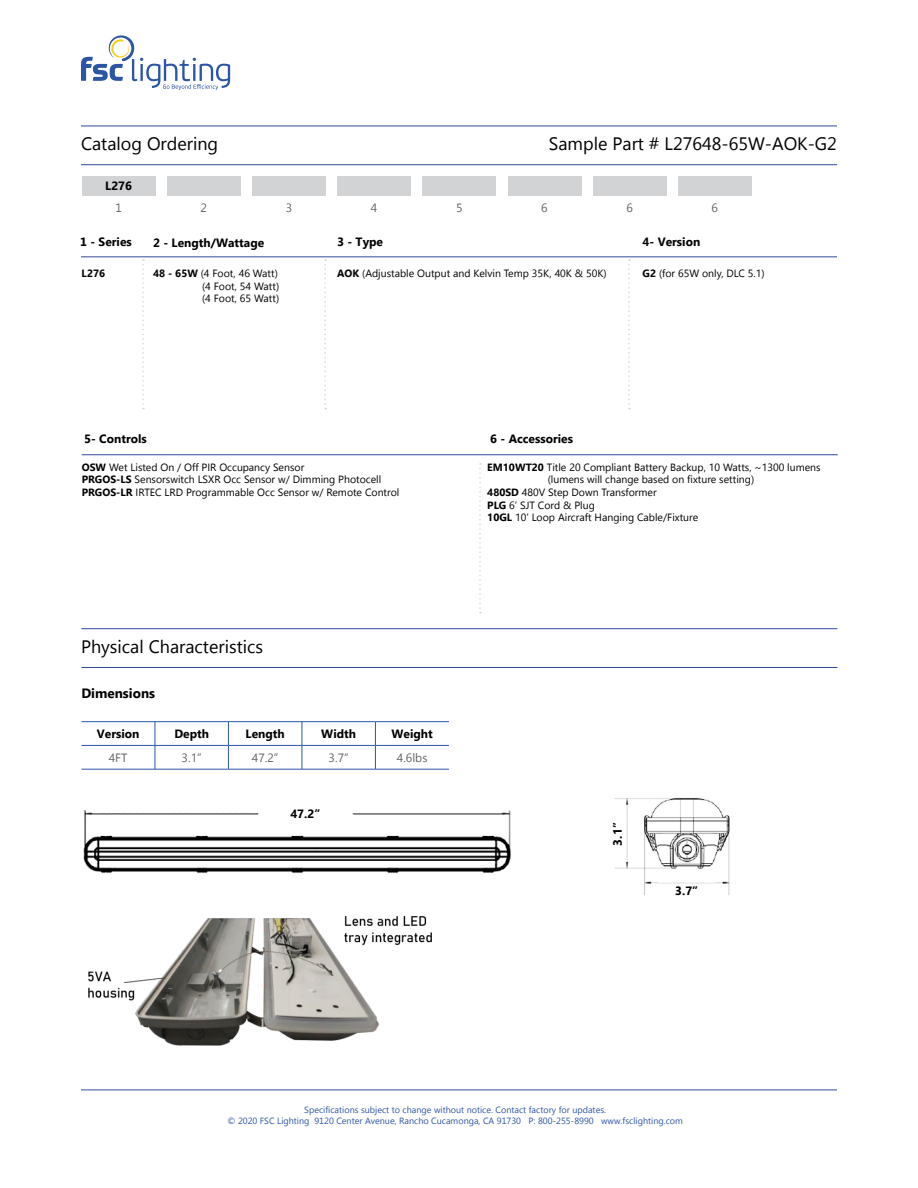
<style>
.page{position:relative;width:918px;height:1188px;background:#fff}
.page>*{position:absolute;margin:0;border:0;box-sizing:border-box;transform-origin:0 0}
.t1{font:18px "Myanmar Text";color:#000}
.t2{font:700 13.5px "Leelawadee UI";color:#000}
.t3{font:700 12px "Myanmar Text";color:#000}
.t4{font:12px "Leelawadee UI";color:#636466}
.t5{font:700 12px "Leelawadee UI";color:#000}
.t6{font:12px "Myanmar Text";color:#636466}
.t7{font:10.5px/12.6px "Leelawadee UI";color:#000}
.t8{font:700 10.5px "Leelawadee UI";color:#000}
.t9{font:9px/10.8px "Myanmar Text";color:#2d55a6;text-align:center}
.s1{font-weight:700}
</style>
<div class="page">
<svg style="left:81px;top:35px;width:149px;height:55px"></svg>
<hr style="left:81px;top:1090px;width:756px;height:1px;background:#344d99">
<hr style="left:81px;top:126px;width:756px;height:1px;background:#324a9c">
<svg style="left:142px;top:259px;width:2px;height:150px"></svg>
<svg style="left:324px;top:259px;width:2px;height:150px"></svg>
<svg style="left:628px;top:259px;width:2px;height:150px"></svg>
<div style="left:82px;top:176px;width:74px;height:20px;background:#d1d3d4"></div>
<div style="left:167px;top:176px;width:74px;height:20px;background:#d1d3d4"></div>
<div style="left:252px;top:176px;width:74px;height:20px;background:#d1d3d4"></div>
<div style="left:337px;top:176px;width:74px;height:20px;background:#d1d3d4"></div>
<div style="left:422px;top:176px;width:74px;height:20px;background:#d1d3d4"></div>
<div style="left:508px;top:176px;width:73px;height:20px;background:#d1d3d4"></div>
<div style="left:593px;top:176px;width:74px;height:20px;background:#d1d3d4"></div>
<div style="left:678px;top:176px;width:74px;height:20px;background:#d1d3d4"></div>
<hr style="left:81px;top:164px;width:756px;height:1px;background:#324a9c">
<hr style="left:81px;top:257px;width:756px;height:1px;background:#324a9c">
<hr style="left:82px;top:454px;width:756px;height:1px;background:#324a9c">
<svg style="left:479px;top:463px;width:2px;height:150px"></svg>
<hr style="left:81px;top:628px;width:756px;height:1px;background:#324a9c">
<hr style="left:81px;top:667px;width:756px;height:1px;background:#324a9c">
<hr style="left:81px;top:721px;width:74px;height:1px;background:#2d55a6">
<hr style="left:155px;top:721px;width:73px;height:1px;background:#2d55a6">
<hr style="left:228px;top:721px;width:74px;height:1px;background:#2d55a6">
<hr style="left:81px;top:745px;width:74px;height:1px;background:#2d55a6">
<hr style="left:155px;top:745px;width:73px;height:1px;background:#2d55a6">
<svg style="left:155px;top:722px;width:1px;height:47px"></svg>
<hr style="left:228px;top:745px;width:74px;height:1px;background:#2d55a6">
<svg style="left:228px;top:722px;width:1px;height:47px"></svg>
<hr style="left:81px;top:769px;width:74px;height:1px;background:#2d55a6">
<hr style="left:155px;top:769px;width:73px;height:1px;background:#2d55a6">
<hr style="left:228px;top:769px;width:74px;height:1px;background:#2d55a6">
<hr style="left:302px;top:769px;width:73px;height:1px;background:#2d55a6">
<hr style="left:375px;top:769px;width:74px;height:1px;background:#2d55a6">
<hr style="left:302px;top:721px;width:73px;height:1px;background:#2d55a6">
<hr style="left:375px;top:721px;width:74px;height:1px;background:#2d55a6">
<svg style="left:302px;top:722px;width:147px;height:47px"></svg>
<img style="left:83px;top:810px;width:428px;height:63px">
<img style="left:614px;top:797px;width:116px;height:99px">
<img style="left:89px;top:917px;width:343px;height:129px">
<h1 class="t1" style="left:81px;top:133px;width:139px">Catalog Ordering</h1>
<p class="t5" style="left:105px;top:178px;width:28px">L276</p>
<h1 class="t1" style="left:549px;top:133px;width:290px">Sample Part # L27648-65W-AOK-G2</h1>
<p class="t6" style="left:115px;top:200px;width:8px">1</p>
<p class="t6" style="left:201px;top:200px;width:8px">2</p>
<p class="t6" style="left:286px;top:200px;width:8px">3</p>
<p class="t6" style="left:371px;top:200px;width:8px">4</p>
<p class="t6" style="left:456px;top:200px;width:8px">5</p>
<p class="t6" style="left:541px;top:200px;width:8px">6</p>
<p class="t6" style="left:626px;top:200px;width:8px">6</p>
<p class="t6" style="left:712px;top:200px;width:8px">6</p>
<p class="t3" style="left:80px;top:235px;width:53px">1 - Series</p>
<p class="t3" style="left:153px;top:236px;width:113px">2 - Length/Wattage</p>
<p class="t3" style="left:337px;top:235px;width:47px">3 - Type</p>
<p class="t8" style="left:82px;top:266px;width:25px">L276</p>
<p class="t7" style="left:202px;top:266px;width:79px;text-indent:-49px"><span class="s1">48 - 65W</span> (4 Foot, 46 Watt) (4 Foot, 54 Watt) (4 Foot, 65 Watt)</p>
<p class="t7" style="left:337px;top:266px;width:271px"><span class="s1">AOK</span> (Adjustable Output and Kelvin Temp 35K, 40K &amp; 50K)</p>
<p class="t3" style="left:643px;top:235px;width:59px">4- Version</p>
<p class="t7" style="left:643px;top:266px;width:123px"><span class="s1">G2</span> (for 65W only, DLC 5.1)</p>
<p class="t3" style="left:84px;top:432px;width:64px">5- Controls</p>
<p class="t3" style="left:490px;top:432px;width:84px">6 - Accessories</p>
<p class="t7" style="left:82px;top:460px;width:319px"><span class="s1">OSW</span> Wet Listed On / Off PIR Occupancy Sensor<br><span class="s1">PRGOS-LS</span> Sensorswitch LSXR Occ Sensor w/ Dimming Photocell<br><span class="s1">PRGOS-LR</span> IRTEC LRD Programmable Occ Sensor w/ Remote Control</p>
<p class="t7" style="left:487px;top:460px;width:335px"><span class="s1">EM10WT20</span> Title 20 Compliant Battery Backup, 10 Watts, ~1300 lumens</p>
<p class="t7" style="left:548px;top:473px;width:208px">(lumens will change based on fixture setting)</p>
<p class="t7" style="left:487px;top:485px;width:171px"><span class="s1">480SD</span> 480V Step Down Transformer</p>
<p class="t7" style="left:487px;top:498px;width:109px"><span class="s1">PLG</span> 6’ SJT Cord &amp; Plug</p>
<p class="t7" style="left:487px;top:511px;width:212px"><span class="s1">10GL</span> 10’ Loop Aircraft Hanging Cable/Fixture</p>
<h1 class="t1" style="left:81px;top:636px;width:184px">Physical Characteristics</h1>
<p class="t2" style="left:81px;top:684px;width:75px">Dimensions</p>
<p class="t3" style="left:97px;top:727px;width:44px">Version</p>
<p class="t3" style="left:174px;top:727px;width:36px">Depth</p>
<p class="t3" style="left:246px;top:727px;width:41px">Length</p>
<p class="t3" style="left:321px;top:727px;width:36px">Width</p>
<p class="t3" style="left:392px;top:727px;width:43px">Weight</p>
<p class="t4" style="left:109px;top:749px;width:20px">4FT</p>
<p class="t4" style="left:182px;top:749px;width:22px">3.1”</p>
<p class="t4" style="left:252px;top:749px;width:28px">47.2”</p>
<p class="t4" style="left:329px;top:749px;width:22px">3.7”</p>
<p class="t4" style="left:397px;top:749px;width:32px">4.6lbs</p>
<p class="t5" style="left:290px;top:805px;width:31px">47.2”</p>
<p class="t5" style="left:609px;top:846px;width:24px;rotate:-90deg">3.1”</p>
<p class="t5" style="left:675px;top:882px;width:24px">3.7”</p>
<p class="t9" style="left:228px;top:1105px;width:457px">Specifications subject to change without notice. Contact factory for updates.<br>© 2020 FSC Lighting 9120 Center Avenue, Rancho Cucamonga, CA 91730 P: 800-255-8990 www.fsclighting.com</p>
</div>
